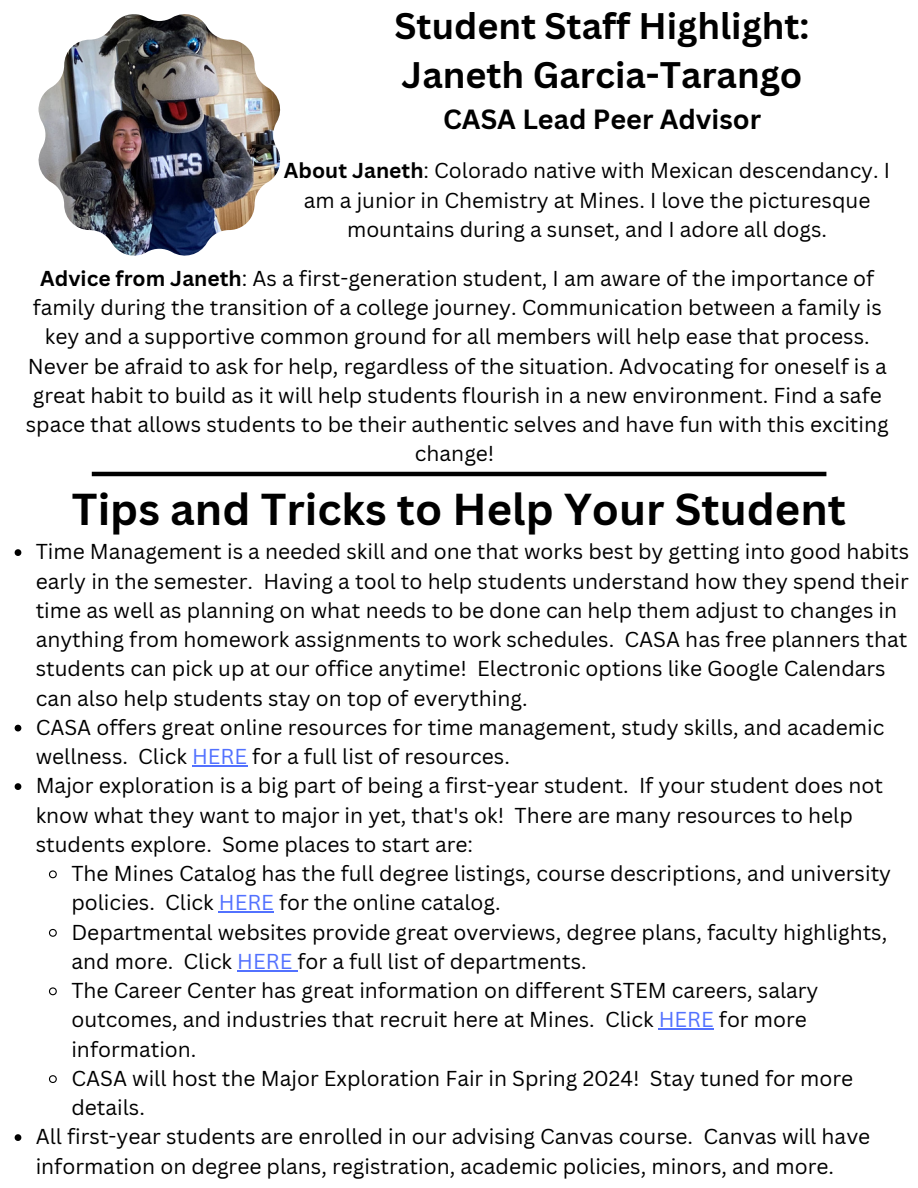
<style>
.page{position:relative;width:918px;height:1188px;background:#fff}
.page>*{position:absolute;margin:0;border:0;box-sizing:border-box;transform-origin:0 0}
.t1{font:700 43.5px "Canva Sans";color:#000}
.t2{font:700 36px "Canva Sans";color:#000}
.t3{font:700 27px "Canva Sans";color:#000}
.t4{font:21px/29.2px "Canva Sans";color:#000}
.s1{font-weight:700}
.s2{color:#5271ff}
</style>
<div class="page">
<img style="left:39px;top:14px;width:241px;height:242px">
<hr style="left:92px;top:472px;width:734px;height:4px;background:#000">
<svg style="left:15px;top:549px;width:6px;height:7px"></svg>
<svg style="left:15px;top:725px;width:6px;height:6px"></svg>
<hr style="left:192px;top:765px;width:55px;height:1px;background:#5271ff">
<svg style="left:15px;top:783px;width:6px;height:7px"></svg>
<svg style="left:48px;top:870px;width:9px;height:9px"></svg>
<hr style="left:219px;top:911px;width:55px;height:2px;background:#5271ff">
<svg style="left:48px;top:928px;width:9px;height:9px"></svg>
<hr style="left:237px;top:970px;width:60px;height:1px;background:#5271ff">
<svg style="left:48px;top:987px;width:9px;height:9px"></svg>
<hr style="left:659px;top:1028px;width:55px;height:2px;background:#5271ff">
<svg style="left:49px;top:1075px;width:8px;height:8px"></svg>
<svg style="left:15px;top:1134px;width:6px;height:7px"></svg>
<p class="t2" style="left:395px;top:0;width:416px">Student Staff Highlight:</p>
<p class="t2" style="left:402px;top:50px;width:402px">Janeth Garcia-Tarango</p>
<p class="t3" style="left:443px;top:100px;width:320px">CASA Lead Peer Advisor</p>
<p class="t4" style="left:284px;top:156px;width:608px;text-align:center"><span class="s1">About Janeth</span>: Colorado native with Mexican descendancy. I am a junior in Chemistry at Mines. I love the picturesque mountains during a sunset, and I adore all dogs.</p>
<p class="t4" style="left:26px;top:263px;width:864px;text-align:center"><span class="s1">Advice from Janeth</span>: As a first-generation student, I am aware of the importance of family during the transition of a college journey. Communication between a family is key and a supportive common ground for all members will help ease that process.<br>Never be afraid to ask for help, regardless of the situation. Advocating for oneself is a great habit to build as it will help students flourish in a new environment. Find a safe space that allows students to be their authentic selves and have fun with this exciting change!</p>
<p class="t1" style="left:72px;top:478px;width:776px">Tips and Tricks to Help Your Student</p>
<p class="t4" style="left:36px;top:537px;width:875px">Time Management is a needed skill and one that works best by getting into good habits early in the semester. Having a tool to help students understand how they spend their time as well as planning on what needs to be done can help them adjust to changes in anything from homework assignments to work schedules. CASA has free planners that students can pick up at our office anytime! Electronic options like Google Calendars can also help students stay on top of everything.</p>
<p class="t4" style="left:36px;top:712px;width:850px">CASA offers great online resources for time management, study skills, and academic wellness. Click <span class="s2">HERE</span> for a full list of resources.</p>
<p class="t4" style="left:36px;top:771px;width:849px">Major exploration is a big part of being a first-year student. If your student does not know what they want to major in yet, that's ok! There are many resources to help students explore. Some places to start are:</p>
<p class="t4" style="left:71px;top:858px;width:821px">The Mines Catalog has the full degree listings, course descriptions, and university policies. Click <span class="s2">HERE</span> for the online catalog.</p>
<p class="t4" style="left:71px;top:917px;width:817px">Departmental websites provide great overviews, degree plans, faculty highlights, and more. Click <span class="s2">HERE</span> for a full list of departments.</p>
<p class="t4" style="left:71px;top:975px;width:749px">The Career Center has great information on different STEM careers, salary outcomes, and industries that recruit here at Mines. Click <span class="s2">HERE</span> for more information.</p>
<p class="t4" style="left:71px;top:1063px;width:783px">CASA will host the Major Exploration Fair in Spring 2024! Stay tuned for more details.</p>
<p class="t4" style="left:36px;top:1122px;width:836px">All first-year students are enrolled in our advising Canvas course. Canvas will have information on degree plans, registration, academic policies, minors, and more.</p>
</div>
